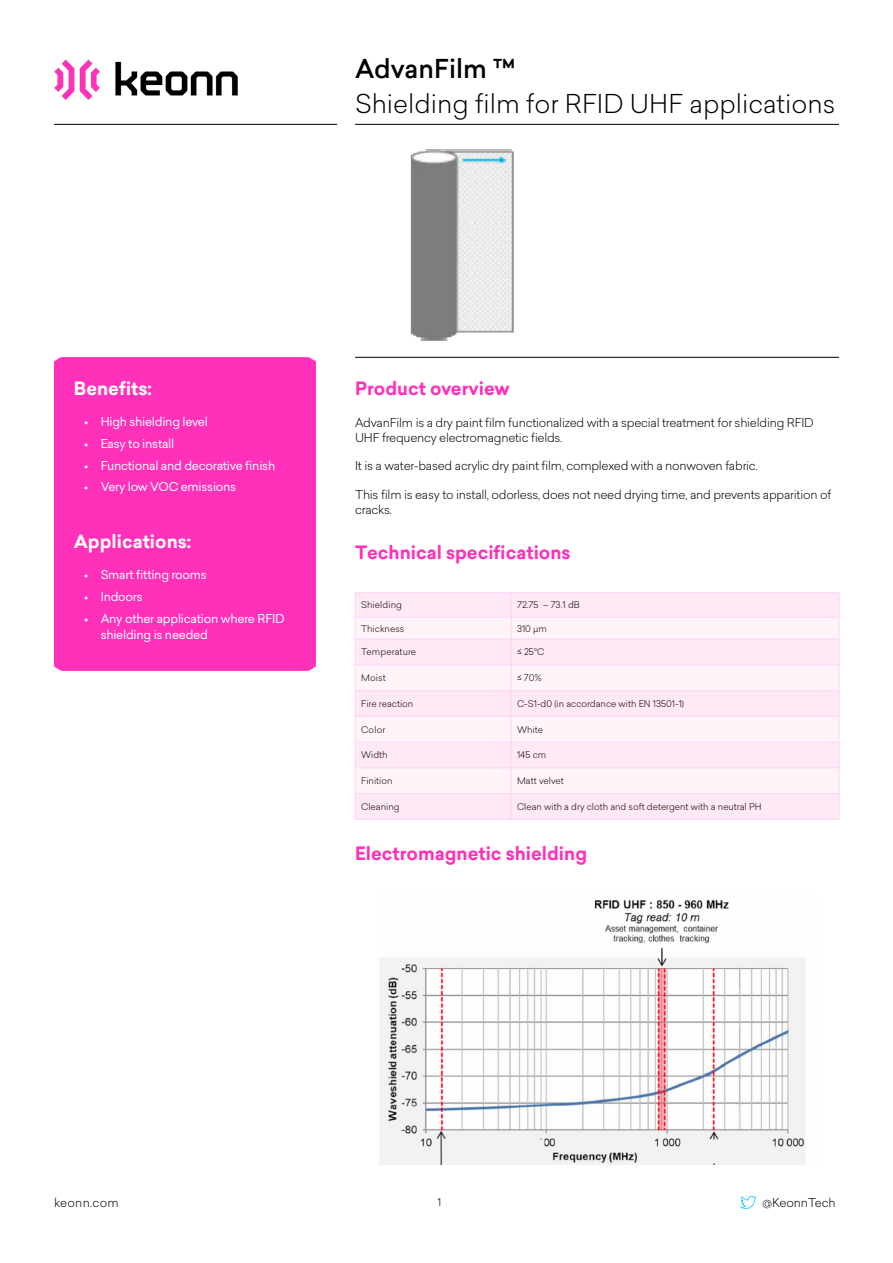
<style>
.page{position:relative;width:893px;height:1263px;background:#fff}
.page>*{position:absolute;margin:0;border:0;box-sizing:border-box;transform-origin:0 0}
.t1{font:300 25.5px "Sailec";color:#000}
.t2{font:500 25.5px "Sailec";color:#000}
.Title_Section_-_Comp{font:700 18px "Sailec";color:#ff30b9}
.Benefits_title{font:700 18px "Sailec";color:#fff}
.t3{font:300 12px/14.4px "Sailec";letter-spacing:-.02em;color:#000}
.t4{font:12px/16.4px "Sailec";letter-spacing:-.02em;color:#fff}
.t5{font:300 12px "Sailec";letter-spacing:.02em;color:#000}
.t6{font:300 10.5px "Sailec";color:#000}
.t7{font:300 9px "Sailec";color:#000}
</style>
<div class="page">
<hr style="left:355px;top:124px;width:484px;height:1px;background:#000">
<hr style="left:54px;top:124px;width:283px;height:1px;background:#000">
<img style="left:54px;top:59px;width:184px;height:40px">
<svg style="left:740px;top:1195px;width:17px;height:14px"></svg>
<img style="left:398px;top:149px;width:138px;height:208px">
<hr style="left:355px;top:357px;width:484px;height:1px;background:#000">
<div style="left:54px;top:357px;width:262px;height:314px;background:#ff30b9"></div>
<div style="left:356px;top:593px;width:483px;height:226px;background:#ffe9f4"></div>
<svg style="left:356px;top:618px;width:483px;height:175px;fill:#fff5f9"></svg>
<hr style="left:355px;top:592px;width:156px;height:1px;background:#ffd1f7">
<hr style="left:511px;top:592px;width:328px;height:1px;background:#ffd1f7">
<hr style="left:355px;top:617px;width:156px;height:1px;background:#ffd1f7">
<hr style="left:511px;top:617px;width:328px;height:1px;background:#ffd1f7">
<hr style="left:355px;top:639px;width:156px;height:1px;background:#ffd1f7">
<hr style="left:355px;top:819px;width:156px;height:1px;background:#ffd1f7">
<hr style="left:511px;top:639px;width:328px;height:1px;background:#ffd1f7">
<hr style="left:511px;top:819px;width:328px;height:1px;background:#ffd1f7">
<hr style="left:355px;top:665px;width:156px;height:1px;background:#ffd1f7">
<hr style="left:355px;top:690px;width:156px;height:1px;background:#ffd1f7">
<hr style="left:511px;top:665px;width:328px;height:1px;background:#ffd1f7">
<hr style="left:511px;top:690px;width:328px;height:1px;background:#ffd1f7">
<hr style="left:355px;top:716px;width:156px;height:1px;background:#ffd1f7">
<hr style="left:355px;top:742px;width:156px;height:1px;background:#ffd1f7">
<hr style="left:511px;top:716px;width:328px;height:1px;background:#ffd1f7">
<hr style="left:511px;top:742px;width:328px;height:1px;background:#ffd1f7">
<hr style="left:355px;top:767px;width:156px;height:1px;background:#ffd1f7">
<svg style="left:355px;top:593px;width:1px;height:226px"></svg>
<hr style="left:355px;top:793px;width:156px;height:1px;background:#ffd1f7">
<hr style="left:511px;top:767px;width:328px;height:1px;background:#ffd1f7">
<svg style="left:511px;top:593px;width:1px;height:226px"></svg>
<svg style="left:839px;top:593px;width:1px;height:226px"></svg>
<hr style="left:511px;top:793px;width:328px;height:1px;background:#ffd1f7">
<img style="left:380px;top:900px;width:425px;height:264px">
<h1 class="t2" style="left:355px;top:51px;width:162px">AdvanFilm ™</h1>
<h1 class="t1" style="left:355px;top:86px;width:482px">Shielding film for RFID UHF applications</h1>
<p class="Benefits_title" style="left:74px;top:375px;width:80px">Benefits:</p>
<p class="t4" style="left:84px;top:414px;width:125px">• High shielding level</p>
<p class="t4" style="left:84px;top:435px;width:92px">• Easy to install</p>
<p class="t4" style="left:84px;top:457px;width:193px">• Functional and decorative finish</p>
<p class="t4" style="left:84px;top:479px;width:154px">• Very low VOC emissions</p>
<p class="Benefits_title" style="left:74px;top:528px;width:119px">Applications:</p>
<p class="t4" style="left:84px;top:567px;width:124px">• Smart fitting rooms</p>
<p class="t4" style="left:84px;top:588px;width:60px">• Indoors</p>
<p class="t4" style="left:101px;top:610px;width:186px;text-indent:-16px">• Any other application where RFID shielding is needed</p>
<p class="Title_Section_-_Comp" style="left:355px;top:375px;width:156px">Product overview</p>
<p class="t3" style="left:355px;top:415px;width:460px">AdvanFilm is a dry paint film functionalized with a special treatment for shielding RFID<br>UHF frequency electromagnetic fields.</p>
<p class="t3" style="left:355px;top:459px;width:404px">It is a water-based acrylic dry paint film, complexed with a nonwoven fabric.</p>
<p class="t3" style="left:355px;top:487px;width:478px">This film is easy to install, odorless, does not need drying time, and prevents apparition of cracks.</p>
<p class="Title_Section_-_Comp" style="left:355px;top:539px;width:217px">Technical specifications</p>
<p class="t7" style="left:361px;top:599px;width:42px">Shielding</p>
<p class="t7" style="left:517px;top:599px;width:64px">72.75 – 73.1 dB</p>
<p class="t7" style="left:361px;top:622px;width:45px">Thickness</p>
<p class="t7" style="left:517px;top:622px;width:31px">310 μm</p>
<p class="t7" style="left:361px;top:646px;width:57px">Temperature</p>
<p class="t7" style="left:517px;top:646px;width:29px">≤ 25°C</p>
<p class="t7" style="left:361px;top:672px;width:26px">Moist</p>
<p class="t7" style="left:517px;top:672px;width:26px">≤ 70%</p>
<p class="t7" style="left:361px;top:697px;width:54px">Fire reaction</p>
<p class="t7" style="left:517px;top:697px;width:168px">C-S1-d0 (in accordance with EN 13501-1)</p>
<p class="t7" style="left:361px;top:723px;width:26px">Color</p>
<p class="t7" style="left:517px;top:723px;width:27px">White</p>
<p class="t7" style="left:361px;top:749px;width:28px">Width</p>
<p class="t7" style="left:517px;top:749px;width:31px">145 cm</p>
<p class="t7" style="left:361px;top:774px;width:33px">Finition</p>
<p class="t7" style="left:517px;top:774px;width:48px">Matt velvet</p>
<p class="t7" style="left:361px;top:800px;width:40px">Cleaning</p>
<p class="t7" style="left:517px;top:800px;width:246px">Clean with a dry cloth and soft detergent with a neutral PH</p>
<p class="Title_Section_-_Comp" style="left:355px;top:841px;width:233px">Electromagnetic shielding</p>
<p class="t5" style="left:54px;top:1194px;width:66px">keonn.com</p>
<p class="t6" style="left:438px;top:1195px;width:5px">1</p>
<p class="t3" style="left:762px;top:1195px;width:75px">@KeonnTech</p>
</div>
